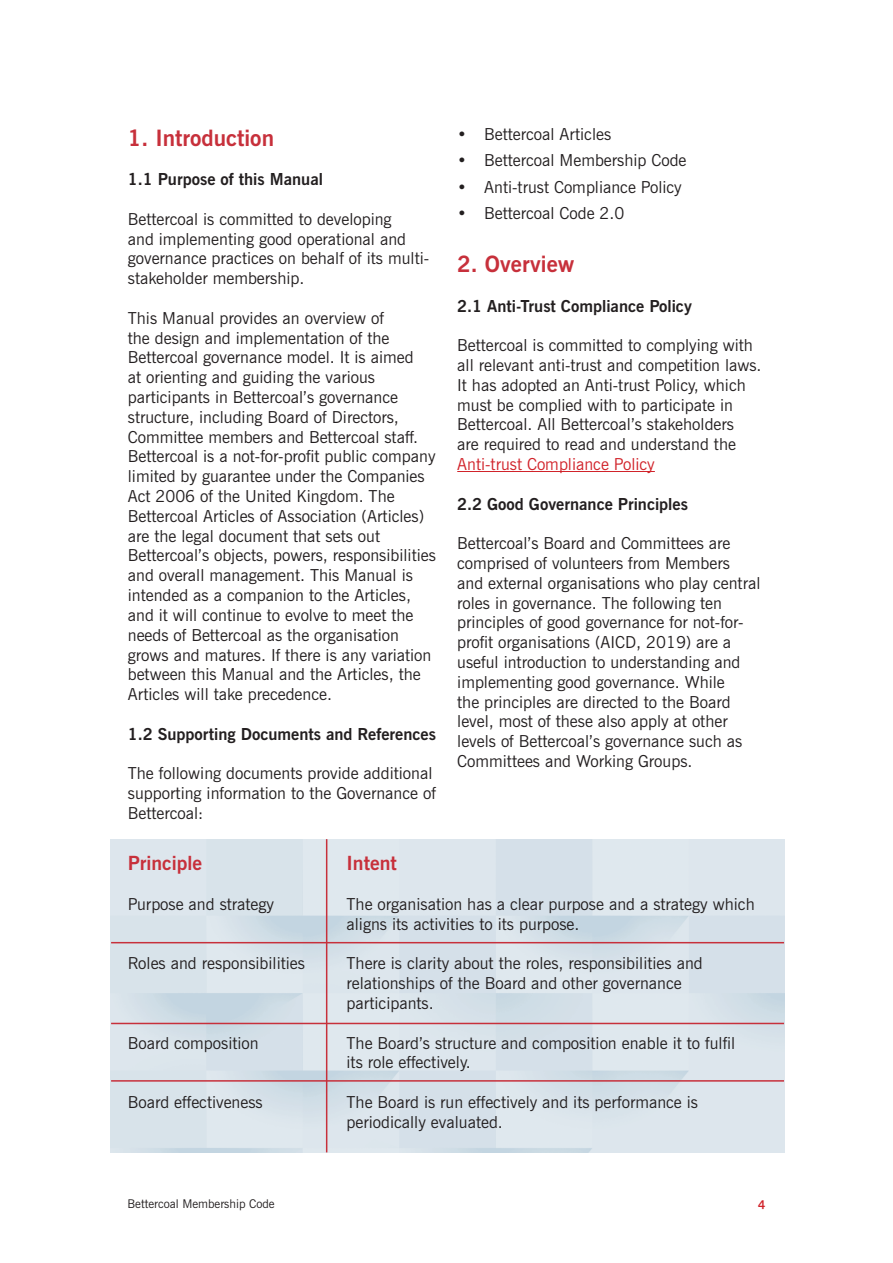
<style>
.page{position:relative;width:893px;height:1263px;background:#fff}
.page>*{position:absolute;margin:0;border:0;box-sizing:border-box;transform-origin:0 0}
.t1{font:700 22.5px "News Gothic BT";color:#c7303b}
.t2{font:700 19.5px "News Gothic BT";color:#c7303b}
.t3{font:16.5px/19.8px "News Gothic BT";color:#231f20}
.t4{font:700 16.5px "News Gothic BT";color:#231f20}
.t5{font:12px "News Gothic BT";color:#231f20}
.t6{font:700 12px "News Gothic BT";color:#d1232a}
.s1{color:#d1232a}
</style>
<div class="page">
<img style="left:111px;top:839px;width:673px;height:313px">
<hr style="left:457px;top:471px;width:198px;height:1px;background:#d1232a">
<hr style="left:111px;top:942px;width:673px;height:1px;background:#c7303b">
<hr style="left:111px;top:1023px;width:673px;height:1px;background:#c7303b">
<hr style="left:111px;top:1080px;width:673px;height:2px;background:#c7303b">
<hr style="left:326px;top:839px;width:1px;height:313px;background:#c7303b">
<p class="t1" style="left:128px;top:124px;width:148px">1. Introduction</p>
<p class="t4" style="left:128px;top:169px;width:197px">1.1 Purpose of this Manual</p>
<p class="t3" style="left:128px;top:209px;width:303px">Bettercoal is committed to developing<br>and implementing good operational and governance practices on behalf of its multi&shy;stakeholder membership.</p>
<p class="t3" style="left:128px;top:308px;width:292px">This Manual provides an overview of<br>the design and implementation of the Bettercoal governance model. It is aimed at orienting and guiding the various participants in Bettercoal’s governance structure, including Board of Directors, Committee members and Bettercoal staff.</p>
<p class="t3" style="left:128px;top:447px;width:310px">Bettercoal is a not-for-profit public company limited by guarantee under the Companies Act 2006 of the United Kingdom. The Bettercoal Articles of Association (Articles) are the legal document that sets out Bettercoal’s objects, powers, responsibilities and overall management. This Manual is intended as a companion to the Articles, and it will continue to evolve to meet the needs of Bettercoal as the organisation grows and matures. If there is any variation between this Manual and the Articles, the Articles will take precedence.</p>
<p class="t4" style="left:128px;top:724px;width:310px">1.2 Supporting Documents and References</p>
<p class="t3" style="left:128px;top:763px;width:310px">The following documents provide additional supporting information to the Governance of<br>Bettercoal:</p>
<p class="t3" style="left:457px;top:124px;width:155px">• Bettercoal Articles</p>
<p class="t3" style="left:457px;top:150px;width:231px">• Bettercoal Membership Code</p>
<p class="t3" style="left:457px;top:177px;width:226px">• Anti-trust Compliance Policy</p>
<p class="t3" style="left:457px;top:203px;width:169px">• Bettercoal Code 2.0</p>
<p class="t1" style="left:457px;top:250px;width:119px">2. Overview</p>
<p class="t4" style="left:457px;top:296px;width:236px">2.1 Anti-Trust Compliance Policy</p>
<p class="t3" style="left:457px;top:335px;width:306px">Bettercoal is committed to complying with all relevant anti-trust and competition laws.<br>It has adopted an Anti-trust Policy, which must be complied with to participate in Bettercoal. All Bettercoal’s stakeholders<br>are required to read and understand the <span class="s1">Anti-trust Compliance Policy</span></p>
<p class="t4" style="left:457px;top:494px;width:232px">2.2 Good Governance Principles</p>
<p class="t3" style="left:457px;top:533px;width:305px">Bettercoal’s Board and Committees are comprised of volunteers from Members<br>and external organisations who play central roles in governance. The following ten principles of good governance for not-for&shy;profit organisations (AICD, 2019) are a useful introduction to understanding and implementing good governance. While<br>the principles are directed to the Board level, most of these also apply at other levels of Bettercoal’s governance such as Committees and Working Groups.</p>
<p class="t2" style="left:128px;top:851px;width:76px">Principle</p>
<p class="t3" style="left:128px;top:894px;width:148px">Purpose and strategy</p>
<p class="t3" style="left:128px;top:953px;width:179px">Roles and responsibilities</p>
<p class="t3" style="left:128px;top:1033px;width:132px">Board composition</p>
<p class="t3" style="left:128px;top:1092px;width:136px">Board effectiveness</p>
<p class="t2" style="left:347px;top:851px;width:52px">Intent</p>
<p class="t3" style="left:347px;top:894px;width:410px">The organisation has a clear purpose and a strategy which aligns its activities to its purpose.</p>
<p class="t3" style="left:347px;top:953px;width:358px">There is clarity about the roles, responsibilities and relationships of the Board and other governance participants.</p>
<p class="t3" style="left:347px;top:1033px;width:390px">The Board’s structure and composition enable it to fulfil its role effectively.</p>
<p class="t3" style="left:347px;top:1092px;width:353px">The Board is run effectively and its performance is periodically evaluated.</p>
<p class="t5" style="left:128px;top:1197px;width:149px">Bettercoal Membership Code</p>
<p class="t6" style="left:758px;top:1197px;width:9px">4</p>
</div>
